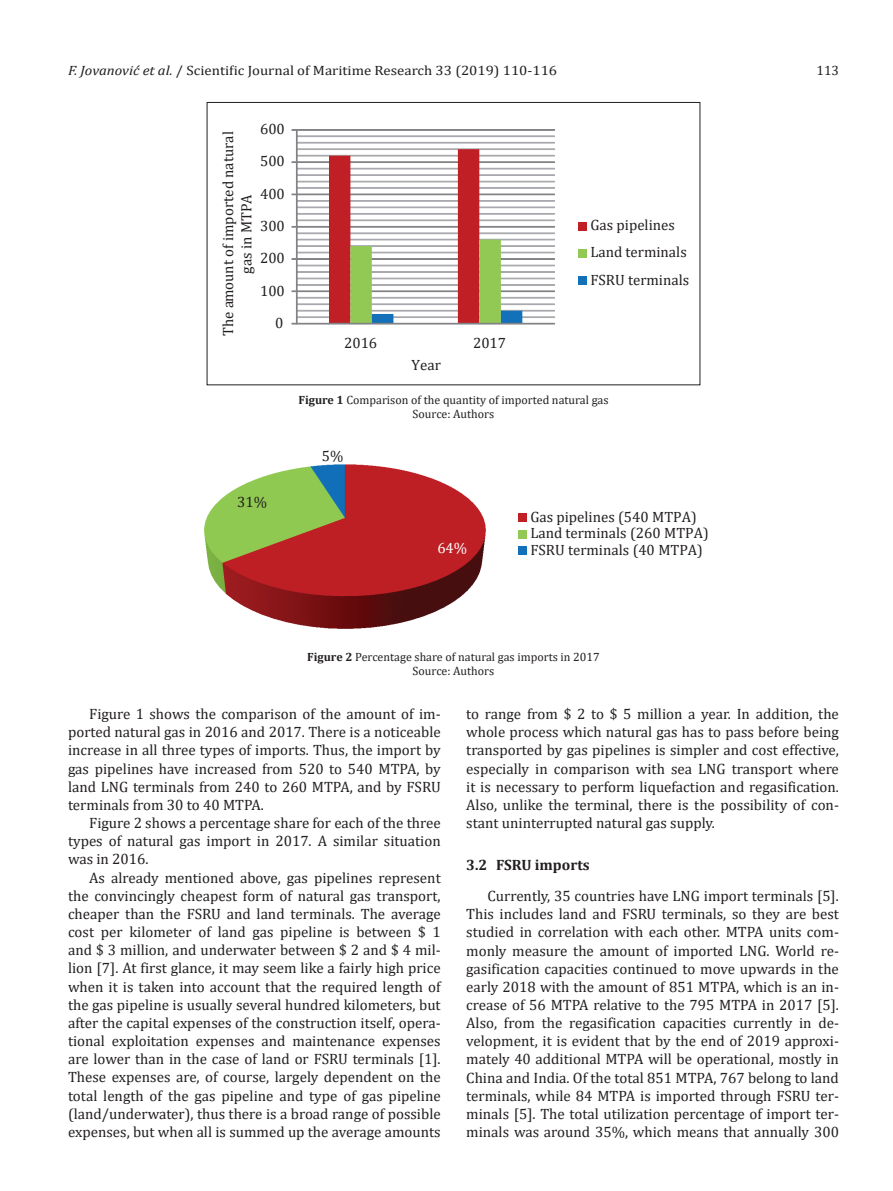
<style>
.page{position:relative;width:893px;height:1191px;background:#fff}
.page>*{position:absolute;margin:0;border:0;box-sizing:border-box;transform-origin:0 0}
.osnovni_tekst{font:15px/18.1px "Cambria";color:#231f20;text-align:justify}
.naslov_3{font:700 15px "Cambria";color:#231f20}
.t1{font:15px "Cambria";color:#fff}
.t2{font:13.5px "Cambria";color:#231f20;scale:1.1 1}
.t3{font:13.5px "Cambria";color:#231f20}
.potpis_slika{font:12px/14.4px "Cambria";color:#231f20;text-align:center}
.s1{font-style:italic}
.s2{font-weight:700}
</style>
<div class="page">
<svg style="left:297px;top:131px;width:258px;height:192px"></svg>
<hr style="left:297px;top:272px;width:258px;height:1px;background:#a8a9ad">
<hr style="left:297px;top:285px;width:258px;height:1px;background:#a8a9ad">
<div style="left:297px;top:136px;width:258px;height:1px;border:1px solid #a8a9ad"></div>
<div style="left:297px;top:142px;width:258px;height:1px;border:1px solid #a8a9ad"></div>
<div style="left:297px;top:149px;width:258px;height:1px;border:1px solid #a8a9ad"></div>
<div style="left:297px;top:155px;width:258px;height:1px;border:1px solid #a8a9ad"></div>
<div style="left:297px;top:168px;width:258px;height:1px;border:1px solid #a8a9ad"></div>
<div style="left:297px;top:175px;width:258px;height:1px;border:1px solid #a8a9ad"></div>
<div style="left:297px;top:181px;width:258px;height:1px;border:1px solid #a8a9ad"></div>
<div style="left:297px;top:187px;width:258px;height:1px;border:1px solid #a8a9ad"></div>
<div style="left:297px;top:200px;width:258px;height:1px;border:1px solid #a8a9ad"></div>
<div style="left:297px;top:207px;width:258px;height:1px;border:1px solid #a8a9ad"></div>
<div style="left:297px;top:213px;width:258px;height:1px;border:1px solid #a8a9ad"></div>
<div style="left:297px;top:220px;width:258px;height:1px;border:1px solid #a8a9ad"></div>
<div style="left:297px;top:233px;width:258px;height:1px;border:1px solid #a8a9ad"></div>
<div style="left:297px;top:239px;width:258px;height:1px;border:1px solid #a8a9ad"></div>
<div style="left:297px;top:246px;width:258px;height:1px;border:1px solid #a8a9ad"></div>
<div style="left:297px;top:252px;width:258px;height:1px;border:1px solid #a8a9ad"></div>
<div style="left:297px;top:265px;width:258px;height:1px;border:1px solid #a8a9ad"></div>
<div style="left:297px;top:271px;width:258px;height:1px;border:1px solid #a8a9ad"></div>
<div style="left:297px;top:278px;width:258px;height:1px;border:1px solid #a8a9ad"></div>
<div style="left:297px;top:284px;width:258px;height:1px;border:1px solid #a8a9ad"></div>
<div style="left:297px;top:297px;width:258px;height:1px;border:1px solid #a8a9ad"></div>
<div style="left:297px;top:304px;width:258px;height:1px;border:1px solid #a8a9ad"></div>
<div style="left:297px;top:310px;width:258px;height:1px;border:1px solid #a8a9ad"></div>
<div style="left:297px;top:317px;width:258px;height:1px;border:1px solid #a8a9ad"></div>
<hr style="left:297px;top:130px;width:258px;height:1px;background:#808285">
<hr style="left:297px;top:259px;width:258px;height:1px;background:#808285">
<div style="left:297px;top:129px;width:258px;height:1px;border:1px solid #808285"></div>
<div style="left:297px;top:162px;width:258px;height:1px;border:1px solid #808285"></div>
<div style="left:297px;top:194px;width:258px;height:1px;border:1px solid #808285"></div>
<div style="left:297px;top:226px;width:258px;height:1px;border:1px solid #808285"></div>
<div style="left:297px;top:258px;width:258px;height:1px;border:1px solid #808285"></div>
<div style="left:297px;top:291px;width:258px;height:1px;border:1px solid #808285"></div>
<svg style="left:329px;top:149px;width:193px;height:174px"></svg>
<div style="left:296px;top:130px;width:1px;height:194px;border:1px solid #808285"></div>
<div style="left:297px;top:323px;width:258px;height:1px;border:1px solid #808285"></div>
<div style="left:579px;top:222px;width:8px;height:8px;background:#c02025"></div>
<div style="left:579px;top:249px;width:8px;height:8px;background:#92c954"></div>
<div style="left:579px;top:276px;width:8px;height:9px;background:#1371b9"></div>
<div style="left:207px;top:102px;width:493px;height:283px;border:1px solid #231f20"></div>
<img style="left:204px;top:464px;width:321px;height:165px">
<div style="left:518px;top:513px;width:9px;height:8px;background:#c02025"></div>
<div style="left:518px;top:530px;width:9px;height:8px;background:#92c954"></div>
<div style="left:518px;top:546px;width:9px;height:9px;background:#1371b9"></div>
<p class="t2" style="left:68px;top:62px;width:446px"><span class="s1">F. Jovanović et al.</span> / Scientific Journal of Maritime Research 33 (2019) 110-116</p>
<p class="t3" style="left:816px;top:62px;width:24px">113</p>
<p class="osnovni_tekst" style="left:260px;top:120px;width:26px">600</p>
<p class="osnovni_tekst" style="left:219px;top:336px;width:206px;text-align:center;rotate:-90deg">The amount of imported natural gas in MTPA</p>
<p class="osnovni_tekst" style="left:260px;top:152px;width:26px">500</p>
<p class="osnovni_tekst" style="left:260px;top:184px;width:26px">400</p>
<p class="osnovni_tekst" style="left:260px;top:217px;width:26px">300</p>
<p class="osnovni_tekst" style="left:260px;top:249px;width:26px">200</p>
<p class="osnovni_tekst" style="left:260px;top:281px;width:26px">100</p>
<p class="osnovni_tekst" style="left:275px;top:314px;width:10px">0</p>
<p class="osnovni_tekst" style="left:237px;top:492px;width:31px">31%</p>
<p class="osnovni_tekst" style="left:344px;top:333px;width:35px">2016</p>
<p class="osnovni_tekst" style="left:473px;top:333px;width:35px">2017</p>
<p class="osnovni_tekst" style="left:412px;top:356px;width:31px">Year</p>
<p class="osnovni_tekst" style="left:590px;top:212px;width:100px;line-height:27.2px;text-align:left">Gas pipelines<br>Land terminals<br>FSRU terminals</p>
<p class="potpis_slika" style="left:298px;top:392px;width:312px"><span class="s2">Figure 1</span> Comparison of the quantity of imported natural gas<br>Source: Authors</p>
<p class="osnovni_tekst" style="left:322px;top:446px;width:23px">5%</p>
<p class="t1" style="left:437px;top:539px;width:31px">64%</p>
<p class="osnovni_tekst" style="left:530px;top:508px;width:180px;line-height:16.6px;text-align:left">Gas pipelines (540 MTPA)<br>Land terminals (260 MTPA)<br>FSRU terminals (40 MTPA)</p>
<p class="potpis_slika" style="left:307px;top:649px;width:294px"><span class="s2">Figure 2</span> Percentage share of natural gas imports in 2017<br>Source: Authors</p>
<p class="osnovni_tekst" style="left:68px;top:705px;width:374px;text-indent:21px">Figure 1 shows the comparison of the amount of im&shy;ported natural gas in 2016 and 2017. There is a noticeable increase in all three types of imports. Thus, the import by gas pipelines have increased from 520 to 540 MTPA, by land LNG terminals from 240 to 260 MTPA, and by FSRU terminals from 30 to 40 MTPA.</p>
<p class="osnovni_tekst" style="left:68px;top:814px;width:374px;text-indent:21px">Figure 2 shows a percentage share for each of the three types of natural gas import in 2017. A similar situation was in 2016.</p>
<p class="osnovni_tekst" style="left:68px;top:868px;width:374px;text-indent:21px">As already mentioned above, gas pipelines represent the convincingly cheapest form of natural gas transport, cheaper than the FSRU and land terminals. The average cost per kilometer of land gas pipeline is between $ 1 and $ 3 million, and underwater between $ 2 and $ 4 mil&shy;lion [7]. At first glance, it may seem like a fairly high price when it is taken into account that the required length of the gas pipeline is usually several hundred kilometers, but after the capital expenses of the construction itself, opera&shy;tional exploitation expenses and maintenance expenses are lower than in the case of land or FSRU terminals [1].<br>These expenses are, of course, largely dependent on the total length of the gas pipeline and type of gas pipeline (land/underwater), thus there is a broad range of possible expenses, but when all is summed up the average amounts</p>
<p class="osnovni_tekst" style="left:466px;top:705px;width:374px">to range from $ 2 to $ 5 million a year. In addition, the whole process which natural gas has to pass before being transported by gas pipelines is simpler and cost effective, especially in comparison with sea LNG transport where it is necessary to perform liquefaction and regasification.<br>Also, unlike the terminal, there is the possibility of con&shy;stant uninterrupted natural gas supply.</p>
<p class="naslov_3" style="left:466px;top:854px;width:125px">3.2 FSRU imports</p>
<p class="osnovni_tekst" style="left:466px;top:886px;width:374px;text-indent:21px">Currently, 35 countries have LNG import terminals [5].<br>This includes land and FSRU terminals, so they are best studied in correlation with each other. MTPA units com&shy;monly measure the amount of imported LNG. World re&shy;gasification capacities continued to move upwards in the early 2018 with the amount of 851 MTPA, which is an in&shy;crease of 56 MTPA relative to the 795 MTPA in 2017 [5].<br>Also, from the regasification capacities currently in de&shy;velopment, it is evident that by the end of 2019 approxi&shy;mately 40 additional MTPA will be operational, mostly in China and India. Of the total 851 MTPA, 767 belong to land terminals, while 84 MTPA is imported through FSRU ter&shy;minals [5]. The total utilization percentage of import ter&shy;minals was around 35%, which means that annually 300</p>
</div>
